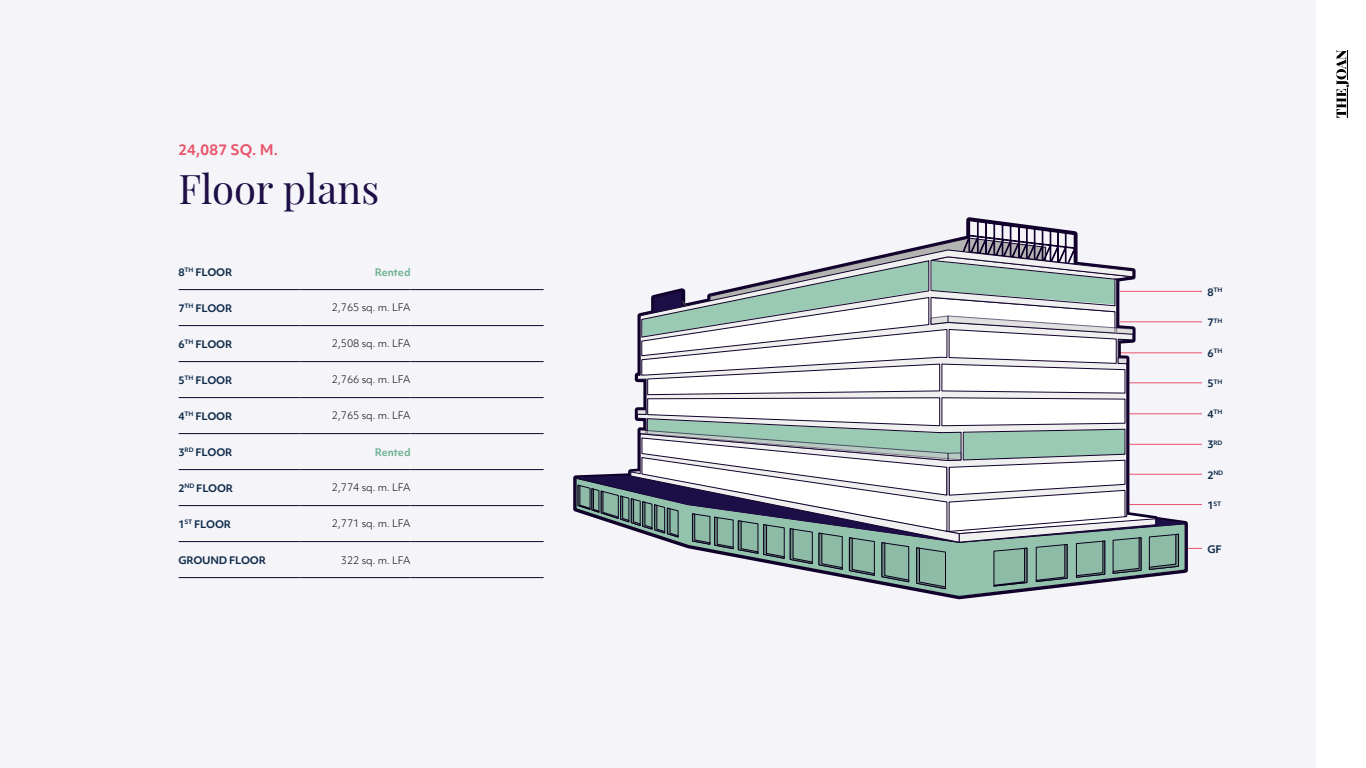
<style>
.page{position:relative;width:1366px;height:768px;background:#fff}
.page>*{position:absolute;margin:0;border:0;box-sizing:border-box;transform-origin:0 0}
.t1{font:40px "Playfair Display";color:#1d0e46}
.t2{font:700 14px "Objektiv Mk 1";color:#ea546a}
.t3{font:300 10px "Objektiv Mk 1";color:#000}
.t4{font:700 10px "Objektiv Mk 1";letter-spacing:-.02em;color:#0f2b4a}
.t5{font:700 10px "Objektiv Mk 1";color:#70b294}
.t6{font:700 5.8px "Objektiv Mk 1";letter-spacing:-.02em;color:#0f2b4a}
.s1{font-size:10px}
</style>
<div class="page">
<div style="left:0;top:0;width:1316px;height:768px;background:#f5f5f9"></div>
<hr style="left:1166px;top:548px;width:36px;height:1px;background:#ea546a">
<hr style="left:1125px;top:504px;width:77px;height:1px;background:#ea546a">
<hr style="left:1125px;top:474px;width:77px;height:1px;background:#ea546a">
<hr style="left:1125px;top:444px;width:77px;height:1px;background:#ea546a">
<hr style="left:1125px;top:414px;width:77px;height:1px;background:#ea546a">
<hr style="left:1125px;top:383px;width:77px;height:1px;background:#ea546a">
<hr style="left:1120px;top:353px;width:82px;height:1px;background:#ea546a">
<hr style="left:1120px;top:322px;width:82px;height:1px;background:#ea546a">
<hr style="left:1120px;top:291px;width:82px;height:1px;background:#ea546a">
<hr style="left:179px;top:289px;width:122px;height:1px;background:#13002c">
<hr style="left:301px;top:289px;width:110px;height:1px;background:#13002c">
<hr style="left:411px;top:289px;width:133px;height:1px;background:#13002c">
<hr style="left:179px;top:325px;width:122px;height:1px;background:#13002c">
<hr style="left:301px;top:325px;width:110px;height:1px;background:#13002c">
<hr style="left:411px;top:325px;width:133px;height:1px;background:#13002c">
<hr style="left:179px;top:361px;width:122px;height:1px;background:#13002c">
<hr style="left:301px;top:361px;width:110px;height:1px;background:#13002c">
<hr style="left:411px;top:361px;width:133px;height:1px;background:#13002c">
<hr style="left:179px;top:397px;width:122px;height:1px;background:#13002c">
<hr style="left:301px;top:397px;width:110px;height:1px;background:#13002c">
<hr style="left:411px;top:397px;width:133px;height:1px;background:#13002c">
<hr style="left:179px;top:433px;width:122px;height:1px;background:#13002c">
<hr style="left:301px;top:433px;width:110px;height:1px;background:#13002c">
<hr style="left:411px;top:433px;width:133px;height:1px;background:#13002c">
<hr style="left:179px;top:469px;width:122px;height:1px;background:#13002c">
<hr style="left:301px;top:469px;width:110px;height:1px;background:#13002c">
<hr style="left:411px;top:469px;width:133px;height:1px;background:#13002c">
<hr style="left:179px;top:505px;width:122px;height:1px;background:#13002c">
<hr style="left:301px;top:505px;width:110px;height:1px;background:#13002c">
<hr style="left:411px;top:505px;width:133px;height:1px;background:#13002c">
<hr style="left:179px;top:541px;width:122px;height:1px;background:#13002c">
<hr style="left:301px;top:541px;width:110px;height:1px;background:#13002c">
<hr style="left:411px;top:541px;width:133px;height:1px;background:#13002c">
<hr style="left:179px;top:577px;width:122px;height:1px;background:#13002c">
<hr style="left:301px;top:577px;width:110px;height:1px;background:#13002c">
<hr style="left:411px;top:577px;width:133px;height:1px;background:#13002c">
<svg style="left:637px;top:382px;width:497px;height:12px"></svg>
<svg style="left:634px;top:220px;width:501px;height:162px"></svg>
<svg style="left:573px;top:394px;width:612px;height:118px"></svg>
<svg style="left:575px;top:478px;width:610px;height:118px"></svg>
<svg style="left:1336px;top:50px;width:13px;height:68px"></svg>
<h2 class="t2" style="left:179px;top:140px;width:101px">24,087 SQ. M.</h2>
<h1 class="t1" style="left:179px;top:158px;width:202px">Floor plans</h1>
<p class="t4" style="left:179px;top:265px;width:55px">8<sup>TH</sup> FLOOR</p>
<p class="t5" style="left:375px;top:265px;width:37px">Rented</p>
<p class="t4" style="left:179px;top:301px;width:55px">7<sup>TH</sup> FLOOR</p>
<p class="t3" style="left:332px;top:301px;width:80px">2,765 sq. m. LFA</p>
<p class="t4" style="left:179px;top:337px;width:55px">6<sup>TH</sup> FLOOR</p>
<p class="t3" style="left:332px;top:337px;width:80px">2,508 sq. m. LFA</p>
<p class="t4" style="left:179px;top:373px;width:55px">5<sup>TH</sup> FLOOR</p>
<p class="t3" style="left:332px;top:373px;width:80px">2,766 sq. m. LFA</p>
<p class="t4" style="left:179px;top:409px;width:55px">4<sup>TH</sup> FLOOR</p>
<p class="t3" style="left:332px;top:409px;width:80px">2,765 sq. m. LFA</p>
<p class="t4" style="left:179px;top:445px;width:55px">3<sup>RD</sup> FLOOR</p>
<p class="t5" style="left:375px;top:445px;width:37px">Rented</p>
<p class="t4" style="left:179px;top:481px;width:56px">2<sup>ND</sup> FLOOR</p>
<p class="t3" style="left:332px;top:481px;width:80px">2,774 sq. m. LFA</p>
<p class="t4" style="left:179px;top:517px;width:54px">1<sup>ST</sup> FLOOR</p>
<p class="t3" style="left:332px;top:517px;width:80px">2,771 sq. m. LFA</p>
<p class="t4" style="left:179px;top:553px;width:89px">GROUND FLOOR</p>
<p class="t3" style="left:341px;top:553px;width:71px">322 sq. m. LFA</p>
<p class="t6" style="left:1207px;top:286px;width:17px"><span class="s1">8</span>TH</p>
<p class="t6" style="left:1207px;top:317px;width:17px"><span class="s1">7</span>TH</p>
<p class="t6" style="left:1207px;top:347px;width:17px"><span class="s1">6</span>TH</p>
<p class="t6" style="left:1207px;top:378px;width:17px"><span class="s1">5</span>TH</p>
<p class="t6" style="left:1207px;top:408px;width:17px"><span class="s1">4</span>TH</p>
<p class="t6" style="left:1207px;top:439px;width:17px"><span class="s1">3</span>RD</p>
<p class="t6" style="left:1207px;top:469px;width:17px"><span class="s1">2</span>ND</p>
<p class="t6" style="left:1207px;top:499px;width:15px"><span class="s1">1</span>ST</p>
<p class="t4" style="left:1207px;top:543px;width:16px">GF</p>
</div>
